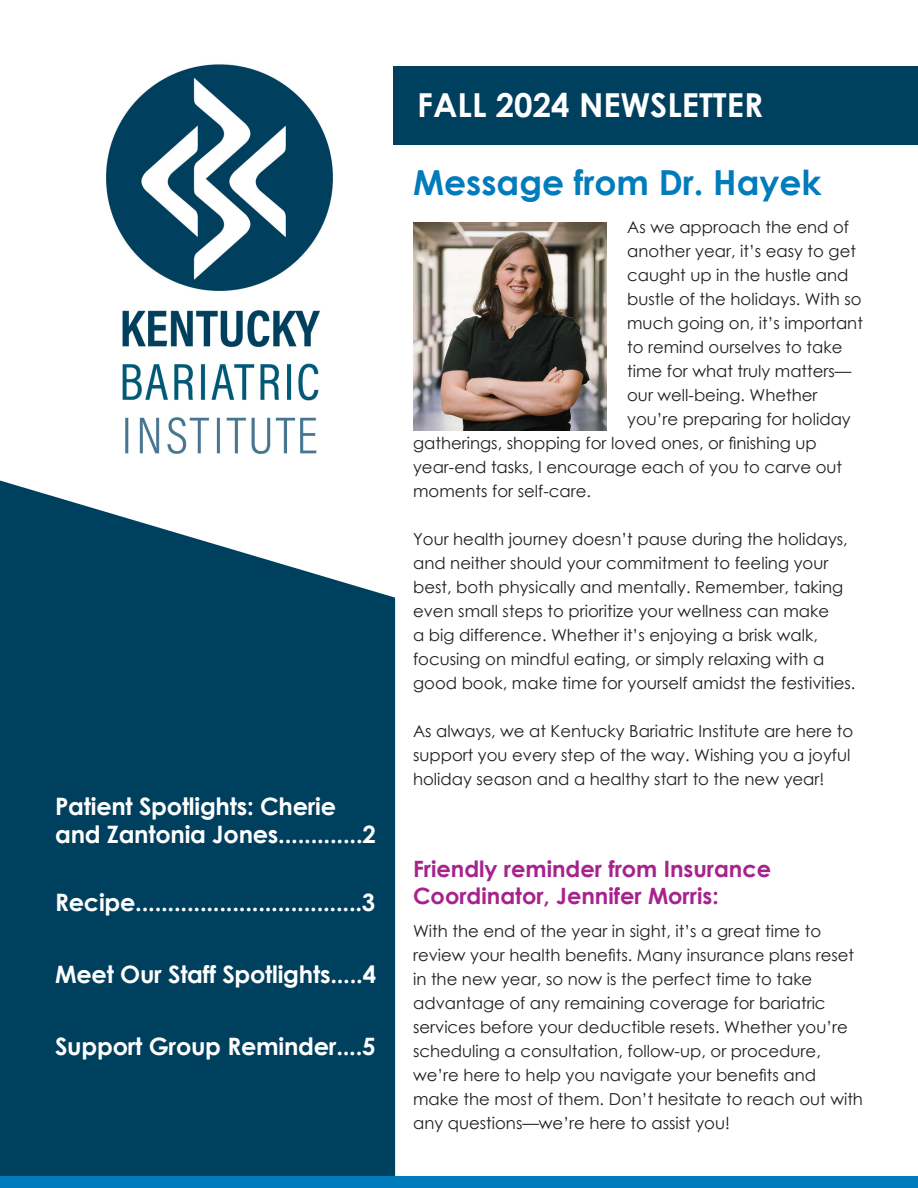
<style>
.page{position:relative;width:918px;height:1188px;background:#fff}
.page>*{position:absolute;margin:0;border:0;box-sizing:border-box;transform-origin:0 0}
.t1{font:700 34.5px "Century Gothic";color:#007bbb}
.t2{font:700 33px "Century Gothic";color:#fff}
.t3{font:700 24px "Century Gothic";letter-spacing:-.01em;color:#fff}
.t4{font:700 22.5px/27px "Century Gothic";color:#a7228c}
.t5{font:16.5px/24px "Century Gothic";color:#231f20}
</style>
<div class="page">
<svg style="left:0;top:481px;width:395px;height:696px;background:#15506c"></svg>
<div style="left:0;top:1177px;width:918px;height:11px;background:#007bbb"></div>
<div style="left:393px;top:67px;width:525px;height:78px;background:#00405f"></div>
<img style="left:414px;top:223px;width:193px;height:207px">
<img style="left:106px;top:64px;width:227px;height:390px">
<p class="t3" style="left:55px;top:788px;width:283px">Patient Spotlights: Cherie</p>
<p class="t3" style="left:55px;top:816px;width:322px">and Zantonia Jones.............2</p>
<p class="t3" style="left:55px;top:884px;width:322px">Recipe...................................3</p>
<p class="t3" style="left:55px;top:956px;width:323px">Meet Our Staff Spotlights.....4</p>
<p class="t3" style="left:55px;top:1028px;width:322px">Support Group Reminder....5</p>
<p class="t2" style="left:417px;top:80px;width:347px">FALL 2024 NEWSLETTER</p>
<p class="t1" style="left:413px;top:156px;width:410px">Message from Dr. Hayek</p>
<p class="t5" style="left:627px;top:215px;width:223px">As we approach the end of</p>
<p class="t5" style="left:627px;top:239px;width:230px">another year, it’s easy to get</p>
<p class="t5" style="left:627px;top:263px;width:223px">caught up in the hustle and</p>
<p class="t5" style="left:627px;top:287px;width:236px">bustle of the holidays. With so</p>
<p class="t5" style="left:627px;top:311px;width:237px">much going on, it’s important</p>
<p class="t5" style="left:627px;top:335px;width:217px">to remind ourselves to take</p>
<p class="t5" style="left:627px;top:359px;width:226px">time for what truly matters—</p>
<p class="t5" style="left:627px;top:383px;width:192px">our well-being. Whether</p>
<p class="t5" style="left:627px;top:407px;width:225px">you’re preparing for holiday</p>
<p class="t5" style="left:413px;top:431px;width:405px">gatherings, shopping for loved ones, or finishing up</p>
<p class="t5" style="left:413px;top:455px;width:431px">year-end tasks, I encourage each of you to carve out</p>
<p class="t5" style="left:413px;top:479px;width:179px">moments for self-care.</p>
<p class="t5" style="left:413px;top:527px;width:444px">Your health journey doesn’t pause during the holidays, and neither should your commitment to feeling your best, both physically and mentally. Remember, taking even small steps to prioritize your wellness can make<br>a big difference. Whether it’s enjoying a brisk walk, focusing on mindful eating, or simply relaxing with a good book, make time for yourself amidst the festivities.</p>
<p class="t5" style="left:413px;top:719px;width:442px">As always, we at Kentucky Bariatric Institute are here to support you every step of the way. Wishing you a joyful holiday season and a healthy start to the new year!</p>
<p class="t4" style="left:413px;top:855px;width:360px">Friendly reminder from Insurance<br>Coordinator, Jennifer Morris:</p>
<p class="t5" style="left:413px;top:919px;width:451px">With the end of the year in sight, it’s a great time to review your health benefits. Many insurance plans reset in the new year, so now is the perfect time to take advantage of any remaining coverage for bariatric services before your deductible resets. Whether you’re scheduling a consultation, follow-up, or procedure, we’re here to help you navigate your benefits and make the most of them. Don’t hesitate to reach out with any questions—we’re here to assist you!</p>
</div>
